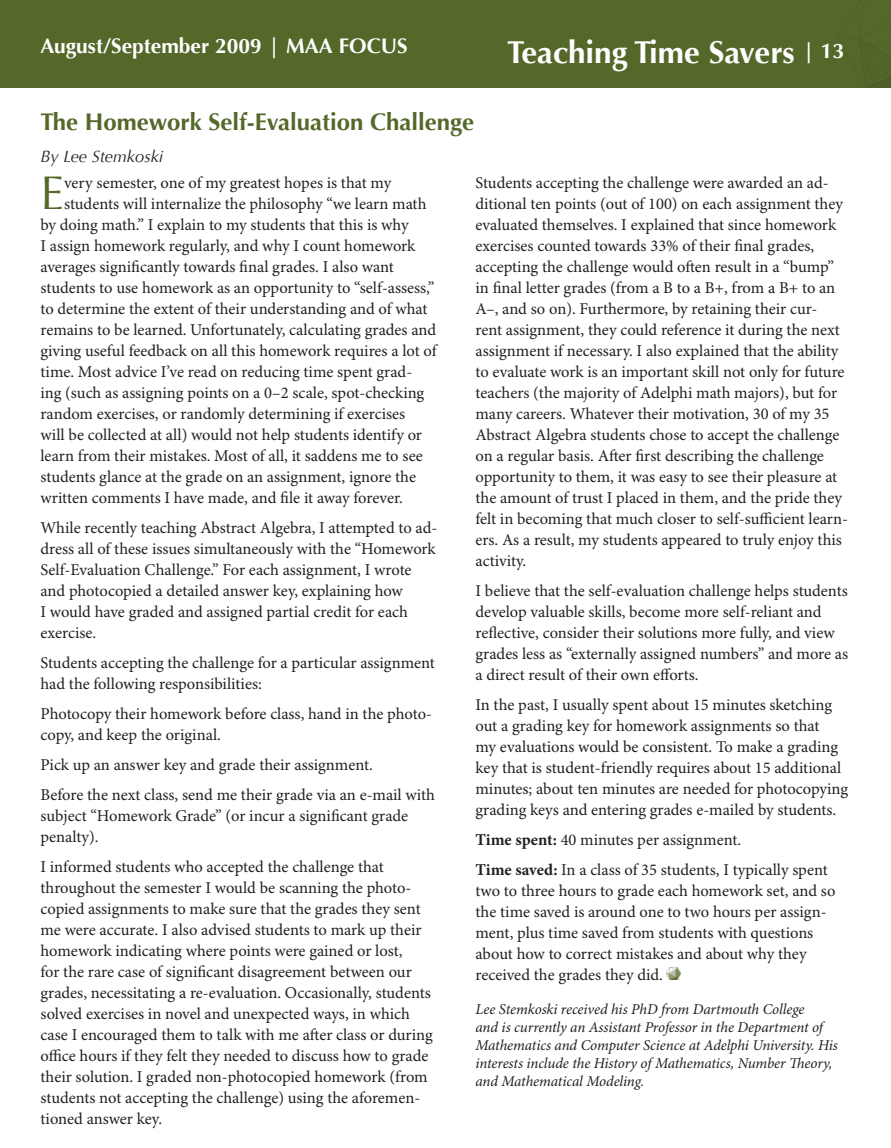
<style>
.page{position:relative;width:891px;height:1148px;background:#fff}
.page>*{position:absolute;margin:0;border:0;box-sizing:border-box;transform-origin:0 0}
.t1{font:47.1px "Optima";color:#54682a}
.t2{font:700 31.5px "Optima";color:#fff}
.t3{font:700 24px "Optima";color:#54682a}
.t4{font:700 21px "Optima";color:#fff}
.t5{font:16.5px/21px "Minion Pro";color:#231f20}
.t6{font:italic 16.5px "Optima";color:#231f20}
.t7{font:italic 15px/18px "Minion Pro";letter-spacing:-.01em;color:#231f20}
.s1{font-size:21px}
.s2{font-weight:700}
</style>
<div class="page">
<div style="left:0;top:0;width:891px;height:88px;background:#54682a"></div>
<svg style="left:667px;top:968px;width:13px;height:11px"></svg>
<p class="t4" style="left:40px;top:34px;width:369px">August/September 2009 | MAA FOCUS</p>
<h2 class="t2" style="left:507px;top:34px;width:339px">Teaching Time Savers <span class="s1">| 13</span></h2>
<h3 class="t3" style="left:40px;top:108px;width:435px">The Homework Self-Evaluation Challenge</h3>
<p class="t6" style="left:40px;top:147px;width:124px">By Lee Stemkoski</p>
<h1 class="t1" style="left:40px;top:165px;width:25px">E</h1>
<p class="t5" style="left:64px;top:173px;width:329px">very semester, one of my greatest hopes is that my</p>
<p class="t5" style="left:476px;top:173px;width:374px">Students accepting the challenge were awarded an ad&shy;ditional ten points (out of 100) on each assignment they evaluated themselves. I explained that since homework exercises counted towards 33% of their final grades, accepting the challenge would often result in a “bump” in final letter grades (from a B to a B+, from a B+ to an A–, and so on). Furthermore, by retaining their cur&shy;rent assignment, they could reference it during the next assignment if necessary. I also explained that the ability to evaluate work is an important skill not only for future teachers (the majority of Adelphi math majors), but for many careers. Whatever their motivation, 30 of my 35<br>Abstract Algebra students chose to accept the challenge on a regular basis. After first describing the challenge opportunity to them, it was easy to see their pleasure at the amount of trust I placed in them, and the pride they felt in becoming that much closer to self-sufficient learn&shy;ers. As a result, my students appeared to truly enjoy this activity.</p>
<p class="t5" style="left:476px;top:581px;width:374px">I believe that the self-evaluation challenge helps students develop valuable skills, become more self-reliant and reflective, consider their solutions more fully, and view grades less as “externally assigned numbers” and more as a direct result of their own efforts.</p>
<p class="t5" style="left:476px;top:695px;width:374px">In the past, I usually spent about 15 minutes sketching out a grading key for homework assignments so that<br>my evaluations would be consistent. To make a grading key that is student-friendly requires about 15 additional minutes; about ten minutes are needed for photocopying grading keys and entering grades e-mailed by students.</p>
<p class="t5" style="left:476px;top:825px;width:354px;line-height:29.8px"><span class="s2">Time spent:</span> 40 minutes per assignment.<br><span class="s2">Time saved:</span> In a class of 35 students, I typically spent</p>
<p class="t5" style="left:476px;top:881px;width:361px">two to three hours to grade each homework set, and so the time saved is around one to two hours per assign&shy;ment, plus time saved from students with questions about how to correct mistakes and about why they received the grades they did.</p>
<p class="t7" style="left:476px;top:1000px;width:364px">Lee Stemkoski received his PhD from Dartmouth College<br>and is currently an Assistant Professor in the Department of Mathematics and Computer Science at Adelphi University. His interests include the History of Mathematics, Number Theory, and Mathematical Modeling.</p>
<p class="t5" style="left:64px;top:194px;width:364px">students will internalize the philosophy “we learn math</p>
<p class="t5" style="left:41px;top:215px;width:370px">by doing math.” I explain to my students that this is why</p>
<p class="t5" style="left:41px;top:236px;width:376px">I assign homework regularly, and why I count homework</p>
<p class="t5" style="left:41px;top:257px;width:355px">averages significantly towards final grades. I also want</p>
<p class="t5" style="left:41px;top:278px;width:395px">students to use homework as an opportunity to “self-assess,”</p>
<p class="t5" style="left:41px;top:299px;width:389px">to determine the extent of their understanding and of what</p>
<p class="t5" style="left:41px;top:320px;width:397px">remains to be learned. Unfortunately, calculating grades and</p>
<p class="t5" style="left:41px;top:341px;width:398px">giving useful feedback on all this homework requires a lot of</p>
<p class="t5" style="left:41px;top:362px;width:373px">time. Most advice I’ve read on reducing time spent grad-</p>
<p class="t5" style="left:41px;top:383px;width:385px">ing (such as assigning points on a 0–2 scale, spot-checking</p>
<p class="t5" style="left:41px;top:404px;width:366px">random exercises, or randomly determining if exercises</p>
<p class="t5" style="left:41px;top:425px;width:383px">will be collected at all) would not help students identify or</p>
<p class="t5" style="left:41px;top:446px;width:384px">learn from their mistakes. Most of all, it saddens me to see</p>
<p class="t5" style="left:41px;top:467px;width:377px">students glance at the grade on an assignment, ignore the</p>
<p class="t5" style="left:41px;top:488px;width:364px">written comments I have made, and file it away forever.</p>
<p class="t5" style="left:41px;top:518px;width:398px">While recently teaching Abstract Algebra, I attempted to ad&shy;dress all of these issues simultaneously with the “Homework Self-Evaluation Challenge.” For each assignment, I wrote and photocopied a detailed answer key, explaining how<br>I would have graded and assigned partial credit for each exercise.</p>
<p class="t5" style="left:41px;top:653px;width:396px">Students accepting the challenge for a particular assignment had the following responsibilities:</p>
<p class="t5" style="left:41px;top:703px;width:393px">Photocopy their homework before class, hand in the photo&shy;copy, and keep the original.</p>
<p class="t5" style="left:41px;top:750px;width:396px;line-height:29.8px">Pick up an answer key and grade their assignment.<br>Before the next class, send me their grade via an e-mail with</p>
<p class="t5" style="left:41px;top:805px;width:369px">subject “Homework Grade” (or incur a significant grade penalty).</p>
<p class="t5" style="left:41px;top:856px;width:394px">I informed students who accepted the challenge that throughout the semester I would be scanning the photo&shy;copied assignments to make sure that the grades they sent me were accurate. I also advised students to mark up their homework indicating where points were gained or lost,<br>for the rare case of significant disagreement between our grades, necessitating a re-evaluation. Occasionally, students solved exercises in novel and unexpected ways, in which case I encouraged them to talk with me after class or during office hours if they felt they needed to discuss how to grade their solution. I graded non-photocopied homework (from students not accepting the challenge) using the aforemen&shy;tioned answer key.</p>
</div>
